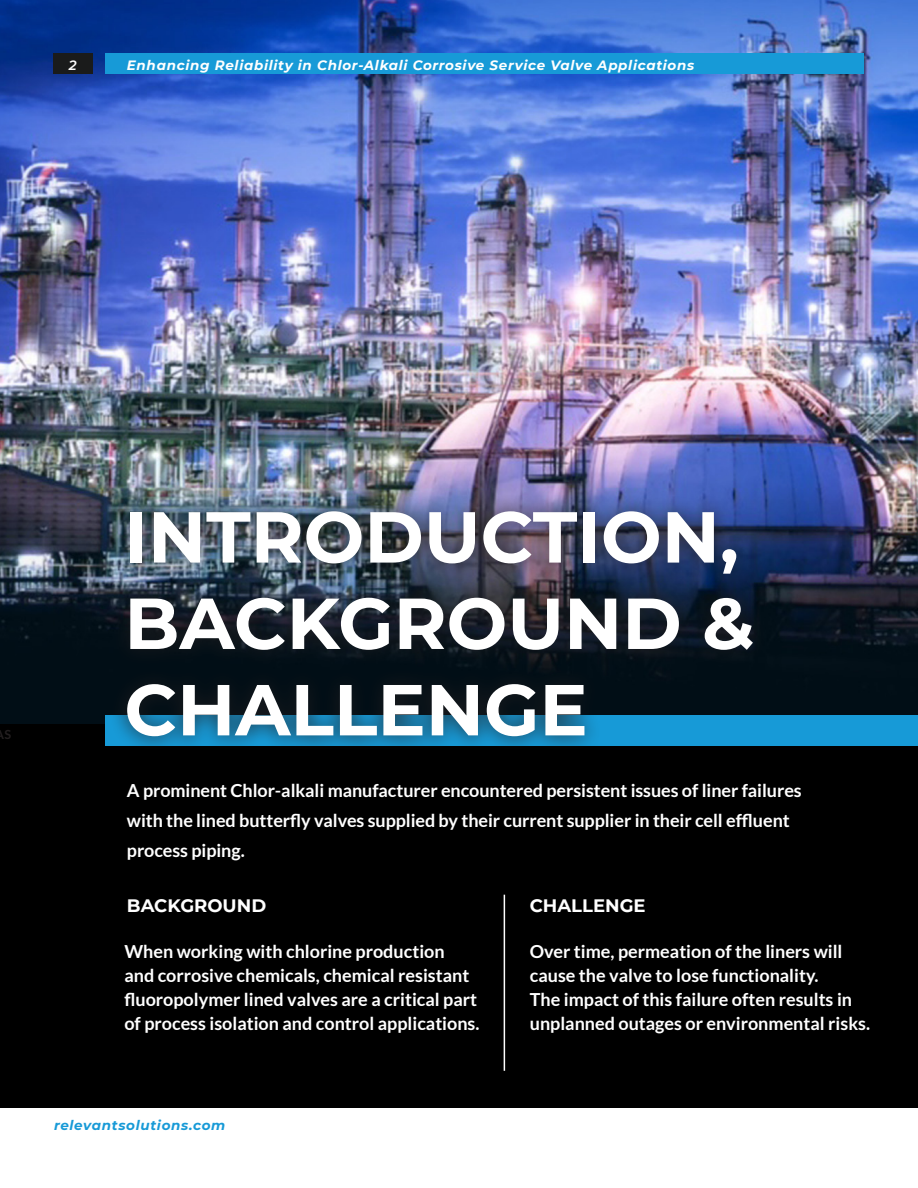
<style>
.page{position:relative;width:918px;height:1188px;background:#fff}
.page>*{position:absolute;margin:0;border:0;box-sizing:border-box;transform-origin:0 0}
.Page_Number{font:700 72px/86.4px "Montserrat";color:#fff}
.t1{font:700 18px/24px "Lato";color:#fff}
.Title_Text_bold__b{font:700 18px "Montserrat";color:#fff}
.Text_quote__y{font:italic 700 13.5px "Montserrat";letter-spacing:.05em;color:#fff}
.Text_quote__y-2{font:italic 700 13.5px "Montserrat";letter-spacing:.05em;color:#179ad7}
.Text_quote__y-3{font:italic 600 13.5px "Montserrat";color:#fff}
.t2{font:700 12.6px "Lato";color:#231f20}
</style>
<div class="page">
<img style="left:0;top:0;width:918px;height:724px">
<div style="left:106px;top:54px;width:758px;height:20px;background:#179ad7"></div>
<div style="left:54px;top:54px;width:39px;height:20px;background:#1a1b1b"></div>
<div style="left:0;top:724px;width:918px;height:384px;background:#000"></div>
<div style="left:106px;top:715px;width:812px;height:31px;background:#179ad7"></div>
<div style="left:109px;top:493px;width:660px;height:261px;background:#231f20;opacity:.8"></div>
<hr style="left:504px;top:895px;width:1px;height:176px;background:#fff">
<p class="Text_quote__y-3" style="left:69px;top:55px;width:9px">2</p>
<p class="Text_quote__y" style="left:127px;top:55px;width:569px">Enhancing Reliability in Chlor-Alkali Corrosive Service Valve Applications</p>
<p class="t2" style="left:-4px;top:727px;width:17px">as</p>
<p class="Page_Number" style="left:124px;top:490px;width:632px">INTRODUCTION,<br>BACKGROUND &amp;<br>CHALLENGE</p>
<p class="t1" style="left:127px;top:775px;width:676px;line-height:30px">A prominent Chlor-alkali manufacturer encountered persistent issues of liner failures with the lined butterfly valves supplied by their current supplier in their cell effluent process piping.</p>
<p class="Title_Text_bold__b" style="left:127px;top:893px;width:141px">BACKGROUND</p>
<p class="Title_Text_bold__b" style="left:530px;top:893px;width:117px">CHALLENGE</p>
<p class="t1" style="left:124px;top:939px;width:357px">When working with chlorine production<br>and corrosive chemicals, chemical resistant fluoropolymer lined valves are a critical part of process isolation and control applications.</p>
<p class="t1" style="left:530px;top:939px;width:342px">Over time, permeation of the liners will cause the valve to lose functionality.<br>The impact of this failure often results in unplanned outages or environmental risks.</p>
<p class="Text_quote__y-2" style="left:54px;top:1115px;width:173px">relevantsolutions.com</p>
</div>
